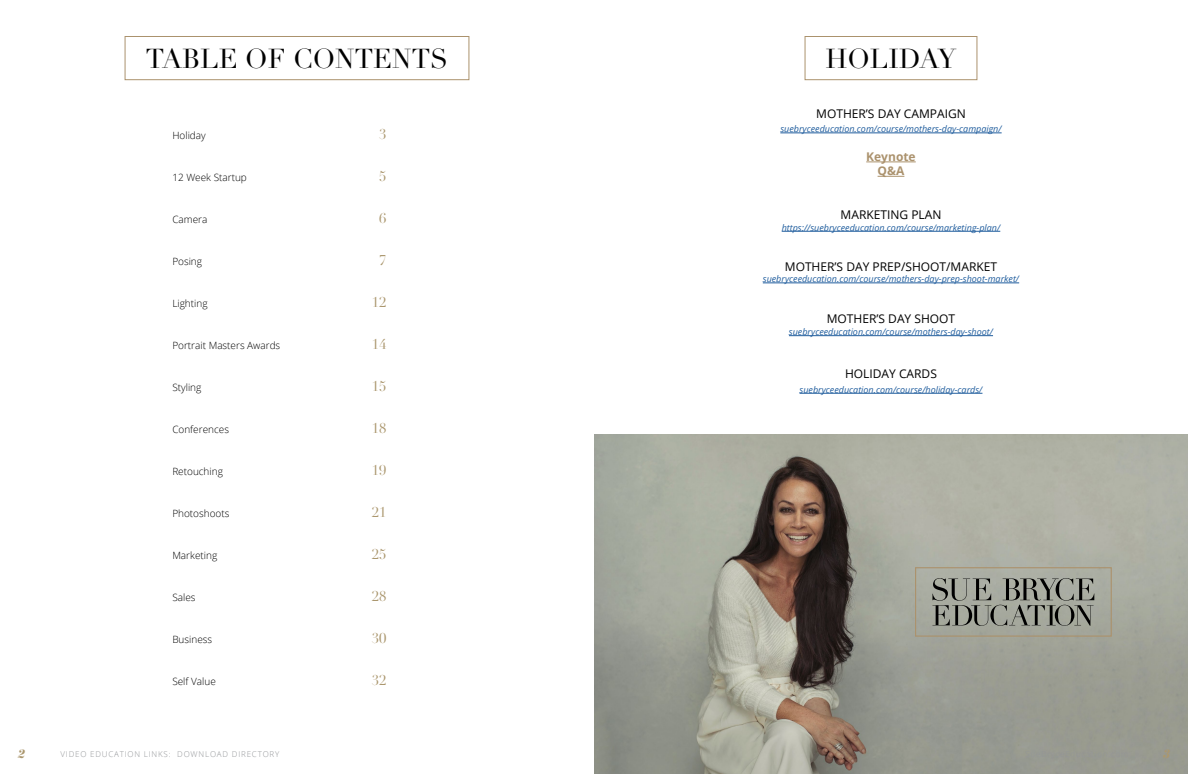
<style>
.page{position:relative;width:1188px;height:774px;background:#fff}
.page>*{position:absolute;margin:0;border:0;box-sizing:border-box;transform-origin:0 0}
.t1{font:27px "Didot LT Pro";color:#000}
.t2{font:14px "Didot LT Pro";color:#ab976e}
.t3{font:12px "Open Sans";color:#000}
.t4{font:700 12px/14.4px "Open Sans";color:#ab926d;text-align:center}
.t5{font:italic 700 12px "Didonesque";color:#ab976e}
.t6{font:300 10px "Open Sans";color:#000}
.t7{font:italic 9px "Open Sans";color:#215e9e}
.t8{font:300 8px "Open Sans";letter-spacing:.1em;color:#939598}
</style>
<div class="page">
<hr style="left:780px;top:133px;width:222px;height:1px;background:#215e9e">
<hr style="left:866px;top:162px;width:50px;height:1px;background:#ab926d">
<svg style="left:878px;top:176px;width:26px;height:1px"></svg>
<hr style="left:782px;top:231px;width:218px;height:1px;background:#215e9e">
<hr style="left:763px;top:283px;width:256px;height:1px;background:#215e9e">
<hr style="left:789px;top:335px;width:204px;height:1px;background:#215e9e">
<hr style="left:800px;top:393px;width:182px;height:1px;background:#215e9e">
<div style="left:805px;top:36px;width:172px;height:44px;border:1px solid #ab926d"></div>
<div style="left:125px;top:36px;width:344px;height:44px;border:1px solid #ab926d"></div>
<img style="left:594px;top:435px;width:594px;height:339px">
<svg style="left:932px;top:578px;width:162px;height:48px;background:#85877e"></svg>
<div style="left:915px;top:567px;width:197px;height:70px;border:1px solid #ab926d"></div>
<h1 class="t1" style="left:146px;top:42px;width:304px">TABLE OF CONTENTS</h1>
<h1 class="t1" style="left:826px;top:42px;width:132px">HOLIDAY</h1>
<p class="t6" style="left:172px;top:129px;width:35px">Holiday</p>
<h2 class="t2" style="left:379px;top:126px;width:9px">3</h2>
<p class="t6" style="left:172px;top:171px;width:76px">12 Week Startup</p>
<h2 class="t2" style="left:379px;top:168px;width:9px">5</h2>
<p class="t6" style="left:172px;top:213px;width:37px">Camera</p>
<h2 class="t2" style="left:379px;top:210px;width:9px">6</h2>
<p class="t6" style="left:172px;top:255px;width:31px">Posing</p>
<h2 class="t2" style="left:379px;top:252px;width:9px">7</h2>
<p class="t6" style="left:172px;top:297px;width:37px">Lighting</p>
<h2 class="t2" style="left:372px;top:294px;width:16px">12</h2>
<p class="t6" style="left:172px;top:339px;width:109px">Portrait Masters Awards</p>
<h2 class="t2" style="left:372px;top:336px;width:16px">14</h2>
<p class="t6" style="left:172px;top:381px;width:31px">Styling</p>
<h2 class="t2" style="left:372px;top:378px;width:16px">15</h2>
<p class="t6" style="left:172px;top:423px;width:58px">Conferences</p>
<h2 class="t2" style="left:372px;top:420px;width:16px">18</h2>
<p class="t6" style="left:172px;top:465px;width:52px">Retouching</p>
<h2 class="t2" style="left:372px;top:462px;width:16px">19</h2>
<p class="t6" style="left:172px;top:507px;width:59px">Photoshoots</p>
<h2 class="t2" style="left:372px;top:504px;width:16px">21</h2>
<p class="t6" style="left:172px;top:549px;width:46px">Marketing</p>
<h2 class="t2" style="left:372px;top:546px;width:16px">25</h2>
<p class="t6" style="left:172px;top:591px;width:25px">Sales</p>
<h2 class="t2" style="left:372px;top:588px;width:16px">28</h2>
<p class="t6" style="left:172px;top:633px;width:41px">Business</p>
<h2 class="t2" style="left:372px;top:630px;width:16px">30</h2>
<p class="t6" style="left:172px;top:675px;width:45px">Self Value</p>
<h2 class="t2" style="left:372px;top:672px;width:16px">32</h2>
<h3 class="t3" style="left:816px;top:105px;width:151px">MOTHER’S DAY CAMPAIGN</h3>
<p class="t7" style="left:780px;top:123px;width:223px">suebryceeducation.com/course/mothers-day-campaign/</p>
<h3 class="t4" style="left:866px;top:149px;width:51px">Keynote<br>Q&amp;A</h3>
<h3 class="t3" style="left:841px;top:206px;width:102px">MARKETING PLAN</h3>
<p class="t7" style="left:782px;top:221px;width:220px">https://suebryceeducation.com/course/marketing-plan/</p>
<h3 class="t3" style="left:785px;top:259px;width:214px">MOTHER’S DAY PREP/SHOOT/MARKET</h3>
<p class="t7" style="left:763px;top:273px;width:258px">suebryceeducation.com/course/mothers-day-prep-shoot-market/</p>
<h3 class="t3" style="left:827px;top:310px;width:130px">MOTHER’S DAY SHOOT</h3>
<p class="t7" style="left:789px;top:326px;width:206px">suebryceeducation.com/course/mothers-day-shoot/</p>
<h3 class="t3" style="left:845px;top:366px;width:93px">HOLIDAY CARDS</h3>
<p class="t7" style="left:800px;top:383px;width:184px">suebryceeducation.com/course/holiday-cards/</p>
<h3 class="t5" style="left:18px;top:748px;width:8px">2</h3>
<p class="t8" style="left:60px;top:748px;width:220px">VIDEO EDUCATION LINKS: DOWNLOAD DIRECTORY</p>
<h3 class="t5" style="left:1163px;top:748px;width:8px">3</h3>
</div>
